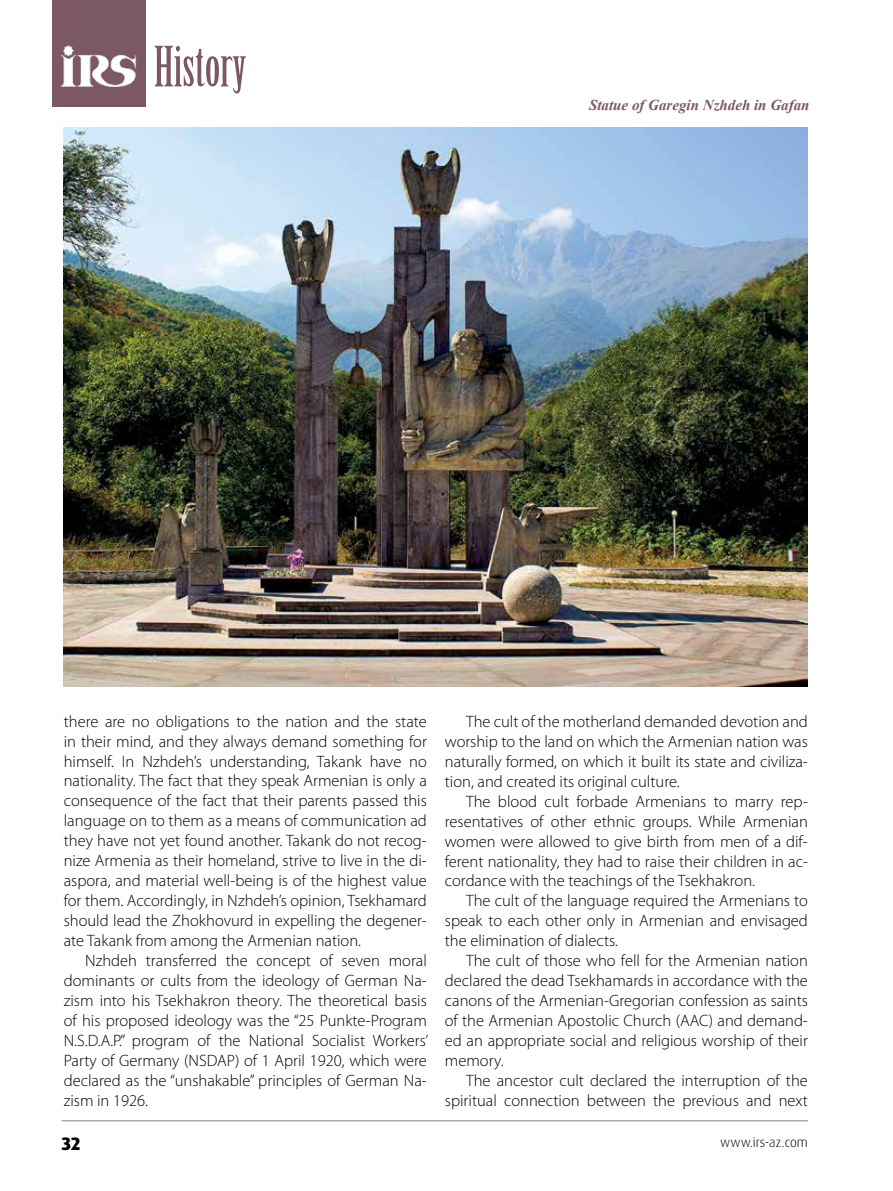
<style>
.page{position:relative;width:893px;height:1191px;background:#fff}
.page>*{position:absolute;margin:0;border:0;box-sizing:border-box;transform-origin:0 0}
.t1{font:54.15px "Birch Std";color:#7b5862}
.t2{font:800 18px "Dax Pro";color:#000}
.t3{font:300 16.5px/20px "Myriad Pro";color:#000;text-align:justify}
.t4{font:italic 700 15px "Times New Roman";color:#7b5862}
.t5{font:300 13.5px "Dax Pro";color:#000}
</style>
<div class="page">
<hr style="left:62px;top:1120px;width:746px;height:1px;background:#808285">
<div style="left:52px;top:0;width:94px;height:106px;background:#7b5862"></div>
<img style="left:60px;top:45px;width:77px;height:41px">
<img style="left:64px;top:128px;width:744px;height:558px">
<h1 class="t1" style="left:154px;top:36px;width:94px">History</h1>
<p class="t4" style="left:589px;top:94px;width:222px">Statue of Garegin Nzhdeh in Gafan</p>
<p class="t3" style="left:64px;top:711px;width:365px">there are no obligations to the nation and the state in their mind, and they always demand something for himself. In Nzhdeh’s understanding, Takank have no nationality. The fact that they speak Armenian is only a consequence of the fact that their parents passed this language on to them as a means of communication ad they have not yet found another. Takank do not recog&shy;nize Armenia as their homeland, strive to live in the di&shy;aspora, and material well-being is of the highest value for them. Accordingly, in Nzhdeh’s opinion, Tsekhamard should lead the Zhokhovurd in expelling the degener&shy;ate Takank from among the Armenian nation.</p>
<p class="t3" style="left:64px;top:951px;width:366px;text-indent:21px">Nzhdeh transferred the concept of seven moral dominants or cults from the ideology of German Na&shy;zism into his Tsekhakron theory. The theoretical basis of his proposed ideology was the “25 Punkte-Program N.S.D.A.P.” program of the National Socialist Workers’ Party of Germany (NSDAP) of 1 April 1920, which were declared as the “unshakable” principles of German Na&shy;zism in 1926.</p>
<p class="t3" style="left:445px;top:711px;width:365px;text-indent:21px">The cult of the motherland demanded devotion and worship to the land on which the Armenian nation was naturally formed, on which it built its state and civiliza&shy;tion, and created its original culture.</p>
<p class="t3" style="left:445px;top:791px;width:365px;text-indent:21px">The blood cult forbade Armenians to marry rep&shy;resentatives of other ethnic groups. While Armenian women were allowed to give birth from men of a dif&shy;ferent nationality, they had to raise their children in ac&shy;cordance with the teachings of the Tsekhakron.</p>
<p class="t3" style="left:445px;top:891px;width:365px;text-indent:21px">The cult of the language required the Armenians to speak to each other only in Armenian and envisaged the elimination of dialects.</p>
<p class="t3" style="left:445px;top:951px;width:365px;text-indent:21px">The cult of those who fell for the Armenian nation declared the dead Tsekhamards in accordance with the canons of the Armenian-Gregorian confession as saints of the Armenian Apostolic Church (AAC) and demand&shy;ed an appropriate social and religious worship of their memory.</p>
<p class="t3" style="left:445px;top:1071px;width:365px;text-align:right">The ancestor cult declared the interruption of the spiritual connection between the previous and next</p>
<p class="t2" style="left:62px;top:1131px;width:20px">32</p>
<p class="t5" style="left:720px;top:1133px;width:89px">www.irs-az.com</p>
</div>
